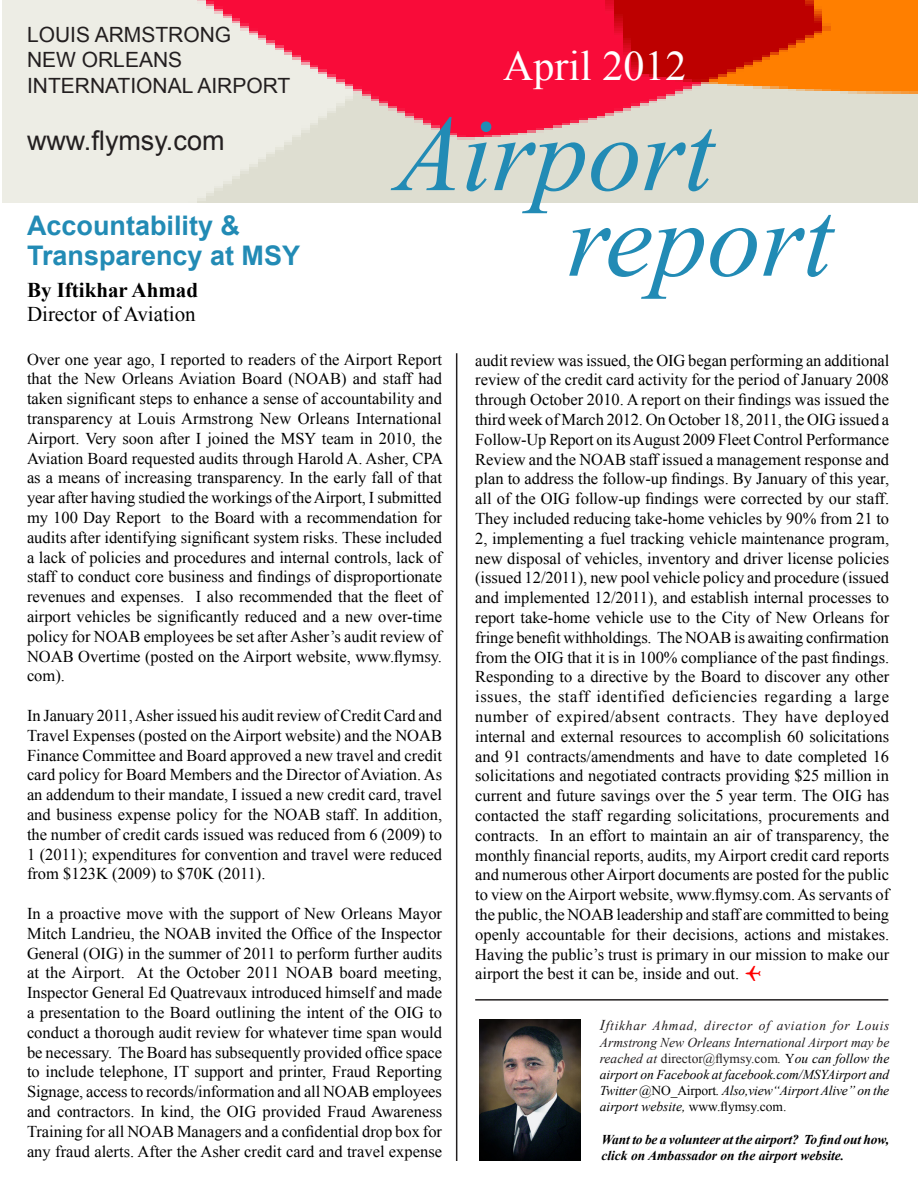
<style>
.page{position:relative;width:918px;height:1188px;background:#fff}
.page>*{position:absolute;margin:0;border:0;box-sizing:border-box;transform-origin:0 0}
.t1{font:italic 108px "Times New Roman";color:#228bb5}
.t2{font:42px "Times New Roman";color:#fff}
.t3{font:700 27px "Arial";color:#228bb5}
.t4{font:27px "Arial";color:#231f20}
.t5{font:21px "Arial";color:#231f20}
.t6{font:21px "Times New Roman";color:#000}
.t7{font:700 21px "Times New Roman";color:#000}
.t8{font:16.5px/19.8px "Times New Roman";color:#000;text-align:justify}
.t9{font:italic 13.5px/16.2px "Times New Roman";letter-spacing:-.01em;color:#000;text-align:justify}
.t10{font:italic 700 13.5px/16.2px "Times New Roman";color:#000}
.s1{font-size:15px;color:#231f20}
.s2{color:#231f20}
.s3{font-style:normal;color:#231f20}
.s4{font-style:normal}
</style>
<div class="page">
<img style="left:2px;top:0;width:916px;height:202px">
<hr style="left:456px;top:353px;width:1px;height:808px;background:#231f20">
<img style="left:480px;top:1020px;width:100px;height:141px">
<hr style="left:475px;top:999px;width:413px;height:2px;background:#231f20">
<p class="t5" style="left:27px;top:21px;width:206px">LOUIS ARMSTRONG</p>
<p class="t5" style="left:27px;top:46px;width:157px">NEW ORLEANS</p>
<p class="t5" style="left:27px;top:72px;width:265px">INTERNATIONAL AIRPORT</p>
<p class="t4" style="left:27px;top:123px;width:199px">www.flymsy.com</p>
<p class="t3" style="left:27px;top:207px;width:215px">Accountability &amp;</p>
<p class="t3" style="left:27px;top:237px;width:275px">Transparency at MSY</p>
<p class="t7" style="left:27px;top:275px;width:173px">By Iftikhar Ahmad</p>
<p class="t6" style="left:27px;top:300px;width:170px">Director of Aviation</p>
<p class="t2" style="left:503px;top:37px;width:185px">April 2012</p>
<p class="t1" style="left:396px;top:80px;width:320px">Airport</p>
<p class="t1" style="left:567px;top:165px;width:268px">report</p>
<p class="t8" style="left:27px;top:349px;width:417px">Over one year ago, I reported to readers of the Airport Report that the New Orleans Aviation Board (NOAB) and staff had taken significant steps to enhance a sense of accountability and transparency at Louis Armstrong New Orleans International Airport. Very soon after I joined the MSY team in 2010, the Aviation Board requested audits through Harold A. Asher, CPA as a means of increasing transparency. In the early fall of that year after having studied the workings of the Airport, I submitted my 100 Day Report to the Board with a recommendation for audits after identifying significant system risks. These included a lack of policies and procedures and internal controls, lack of staff to conduct core business and findings of disproportionate revenues and expenses. I also recommended that the fleet of airport vehicles be significantly reduced and a new over-time policy for NOAB employees be set after Asher’s audit review of NOAB Overtime (posted on the Airport website, www.flymsy. com).</p>
<p class="t8" style="left:27px;top:705px;width:417px">In January 2011, Asher issued his audit review of Credit Card and Travel Expenses (posted on the Airport website) and the NOAB Finance Committee and Board approved a new travel and credit card policy for Board Members and the Director of Aviation. As an addendum to their mandate, I issued a new credit card, travel and business expense policy for the NOAB staff. In addition, the number of credit cards issued was reduced from 6 (2009) to 1 (2011); expenditures for convention and travel were reduced from $123K (2009) to $70K (2011).</p>
<p class="t8" style="left:27px;top:903px;width:417px">In a proactive move with the support of New Orleans Mayor Mitch Landrieu, the NOAB invited the Office of the Inspector General (OIG) in the summer of 2011 to perform further audits at the Airport. At the October 2011 NOAB board meeting, Inspector General Ed Quatrevaux introduced himself and made a presentation to the Board outlining the intent of the OIG to conduct a thorough audit review for whatever time span would be necessary. The Board has subsequently provided office space to include telephone, IT support and printer, Fraud Reporting Signage, access to records/information and all NOAB employees and contractors. In kind, the OIG provided Fraud Awareness Training for all NOAB Managers and a confidential drop box for any fraud alerts. After the Asher credit card and travel expense</p>
<p class="t8" style="left:475px;top:350px;width:416px">audit review was issued, the OIG began performing an additional review of the credit card activity for the period of January 2008 through October 2010. A report on their findings was issued the third week of March 2012. On October 18, 2011, the OIG issued a Follow-Up Report on its August 2009 Fleet Control Performance Review and the NOAB staff issued a management response and plan to address the follow-up findings. By January of this year, all of the OIG follow-up findings were corrected by our staff.<br>They included reducing take-home vehicles by 90% from 21 to 2, implementing a fuel tracking vehicle maintenance program, new disposal of vehicles, inventory and driver license policies (issued 12/2011), new pool vehicle policy and procedure (issued and implemented 12/2011), and establish internal processes to report take-home vehicle use to the City of New Orleans for fringe benefit withholdings. The NOAB is awaiting confirmation from the OIG that it is in 100% compliance of the past findings.</p>
<p class="t8" style="left:475px;top:667px;width:416px">Responding to a directive by the Board to discover any other issues, the staff identified deficiencies regarding a large number of expired/absent contracts. They have deployed internal and external resources to accomplish 60 solicitations and 91 contracts/amendments and have to date completed 16 solicitations and negotiated contracts providing $25 million in current and future savings over the 5 year term. The OIG has contacted the staff regarding solicitations, procurements and contracts. In an effort to maintain an air of transparency, the monthly financial reports, audits, my Airport credit card reports and numerous other Airport documents are posted for the public to view on the Airport website, www.flymsy.com. As servants of the public, the NOAB leadership and staff are committed to being openly accountable for their decisions, actions and mistakes.<br>Having the public’s trust is primary in our mission to make our airport the best it can be, inside and out.</p>
<p class="t9" style="left:600px;top:1017px;width:291px"><span class="s1">I</span><span class="s2">ftikhar Ahmad, director of aviation for Louis Armstrong New Orleans International Airport may be reached at</span> <span class="s3">director@flymsy.com</span><span class="s2">.</span> <span class="s4">Y</span>ou can follow the airport on Facebook at facebook.com/MSYAirport and Twitter <span class="s4">@NO_Airport</span>. Also,view“Airport Alive” on the airport website, <span class="s4">www.flymsy.com.</span></p>
<p class="t10" style="left:601px;top:1131px;width:289px">Want to be a volunteer at the airport? To find out how, click on Ambassador on the airport website.</p>
</div>
